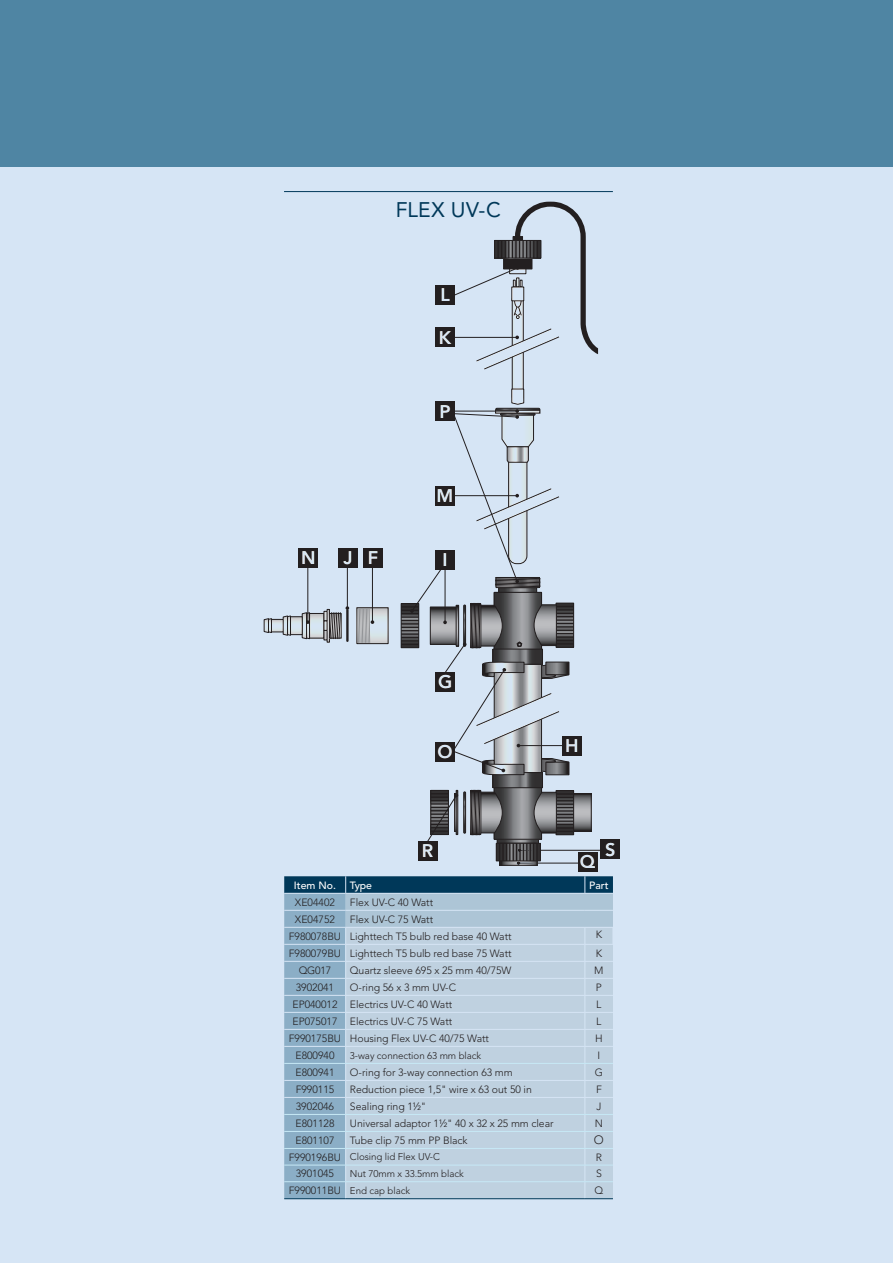
<style>
.page{position:relative;width:893px;height:1263px;background:#fff}
.page>*{position:absolute;margin:0;border:0;box-sizing:border-box;transform-origin:0 0}
.product_titel{font:21px "Avenir LT Std";letter-spacing:.015em;color:#003859}
.t1{font:800 18.15px "Avenir LT Std";color:#fff}
.tabel{font:300 12px "Avenir LT Std";color:#231f20}
.tabel-2{font:300 10.5px "Avenir LT Std";letter-spacing:-.005em;color:#231f20}
.tabel-3{font:500 10.5px "Avenir LT Std";color:#fff}
.broodtekst{font:300 10.5px "Avenir LT Std";color:#231f20}
.tabel-4{font:300 9.75px "Avenir LT Std";letter-spacing:-.005em;color:#231f20}
</style>
<div class="page">
<div style="left:0;top:167px;width:893px;height:1096px;background:#d6e5f5"></div>
<div style="left:0;top:0;width:893px;height:166px;background:#4f85a3"></div>
<svg style="left:284px;top:876px;width:329px;height:323px;background:#abc3d4"></svg>
<hr style="left:284px;top:191px;width:329px;height:1px;background:#003859">
<hr style="left:518px;top:863px;width:63px;height:1px;background:#231f20">
<hr style="left:519px;top:850px;width:82px;height:1px;background:#231f20">
<div style="left:578px;top:852px;width:19px;height:20px;background:#231f20"></div>
<div style="left:601px;top:839px;width:19px;height:20px;background:#231f20"></div>
<svg style="left:499px;top:839px;width:38px;height:2px"></svg>
<div style="left:497px;top:837px;width:42px;height:6px;border:1px solid #231f20"></div>
<svg style="left:496px;top:788px;width:44px;height:49px;background:#797b7d"></svg>
<div style="left:494px;top:777px;width:48px;height:62px;border:1px solid #231f20"></div>
<svg style="left:574px;top:796px;width:15px;height:33px"></svg>
<div style="left:563px;top:794px;width:28px;height:37px;border:1px solid #231f20"></div>
<div style="left:556px;top:790px;width:18px;height:45px;border:1px solid #231f20"></div>
<div style="left:496px;top:843px;width:44px;height:18px;background:#302e2f"></div>
<div style="left:496px;top:843px;width:45px;height:18px;border:1px solid #231f20"></div>
<svg style="left:499px;top:843px;width:39px;height:22px"></svg>
<svg style="left:534px;top:792px;width:40px;height:41px;background:#666668"></svg>
<svg style="left:495px;top:783px;width:46px;height:3px"></svg>
<div style="left:493px;top:772px;width:50px;height:16px;border:1px solid #231f20"></div>
<div style="left:512px;top:294px;width:11px;height:108px;border:1px solid #231f20;border-radius:6px"></div>
<div style="left:431px;top:790px;width:17px;height:44px;background:#312f30"></div>
<div style="left:431px;top:790px;width:18px;height:45px;border:1px solid #231f20"></div>
<div style="left:456px;top:790px;width:2px;height:45px;border:1px solid #231f20"></div>
<svg style="left:470px;top:789px;width:33px;height:47px;background:#6d6d70"></svg>
<div style="left:464px;top:792px;width:2px;height:41px;border:1px solid #231f20"></div>
<svg style="left:311px;top:615px;width:11px;height:21px"></svg>
<div style="left:309px;top:613px;width:15px;height:25px;border:1px solid #231f20"></div>
<svg style="left:292px;top:618px;width:9px;height:15px"></svg>
<div style="left:290px;top:616px;width:13px;height:19px;border:1px solid #231f20"></div>
<svg style="left:263px;top:615px;width:28px;height:21px"></svg>
<svg style="left:427px;top:793px;width:31px;height:50px"></svg>
<svg style="left:453px;top:201px;width:145px;height:169px"></svg>
<div style="left:435px;top:328px;width:20px;height:19px;background:#231f20"></div>
<div style="left:418px;top:841px;width:19px;height:19px;background:#231f20"></div>
<div style="left:435px;top:285px;width:20px;height:20px;background:#231f20"></div>
<div style="left:562px;top:736px;width:20px;height:19px;background:#231f20"></div>
<hr style="left:307px;top:567px;width:1px;height:55px;background:#231f20">
<svg style="left:302px;top:612px;width:8px;height:27px"></svg>
<div style="left:299px;top:548px;width:19px;height:19px;background:#231f20"></div>
<svg style="left:324px;top:388px;width:250px;height:395px"></svg>
<p class="product_titel" style="left:396px;top:198px;width:107px">FLEX UV-C</p>
<h2 class="t1" style="left:440px;top:284px;width:11px">L</h2>
<h2 class="t1" style="left:439px;top:327px;width:14px">K</h2>
<h2 class="t1" style="left:439px;top:400px;width:13px">P</h2>
<h2 class="t1" style="left:301px;top:547px;width:16px">N</h2>
<h2 class="t1" style="left:343px;top:547px;width:36px">J F</h2>
<h2 class="t1" style="left:437px;top:485px;width:18px">M</h2>
<h2 class="t1" style="left:443px;top:549px;width:7px">I</h2>
<h2 class="t1" style="left:438px;top:671px;width:16px">G</h2>
<h2 class="t1" style="left:437px;top:741px;width:17px">O</h2>
<h2 class="t1" style="left:422px;top:840px;width:13px">R</h2>
<h2 class="t1" style="left:565px;top:735px;width:15px">H</h2>
<h2 class="t1" style="left:580px;top:851px;width:17px">Q</h2>
<h2 class="t1" style="left:605px;top:839px;width:12px">S</h2>
<p class="tabel-3" style="left:294px;top:879px;width:44px">Item No.</p>
<p class="tabel-3" style="left:350px;top:879px;width:24px">Type</p>
<p class="tabel-3" style="left:589px;top:879px;width:21px">Part</p>
<p class="tabel-2" style="left:295px;top:896px;width:41px">XE04402</p>
<p class="tabel-2" style="left:350px;top:896px;width:85px">Flex UV-C 40 Watt</p>
<p class="tabel-2" style="left:295px;top:913px;width:41px">XE04752</p>
<p class="tabel-2" style="left:350px;top:913px;width:85px">Flex UV-C 75 Watt</p>
<p class="tabel-2" style="left:289px;top:930px;width:54px">F980078BU</p>
<p class="tabel-2" style="left:350px;top:930px;width:163px">Lighttech T5 bulb red base 40 Watt</p>
<p class="broodtekst" style="left:596px;top:928px;width:8px">K</p>
<p class="tabel-2" style="left:289px;top:947px;width:54px">F980079BU</p>
<p class="tabel-2" style="left:350px;top:947px;width:163px">Lighttech T5 bulb red base 75 Watt</p>
<p class="tabel-2" style="left:596px;top:947px;width:8px">K</p>
<p class="tabel-2" style="left:299px;top:964px;width:34px">QG017</p>
<p class="tabel-2" style="left:350px;top:964px;width:163px">Quartz sleeve 695 x 25 mm 40/75W</p>
<p class="tabel-2" style="left:594px;top:964px;width:11px">M</p>
<p class="tabel-2" style="left:296px;top:981px;width:40px">3902041</p>
<p class="tabel-2" style="left:350px;top:981px;width:108px">O-ring 56 x 3 mm UV-C</p>
<p class="tabel-2" style="left:596px;top:981px;width:8px">P</p>
<p class="tabel-2" style="left:292px;top:998px;width:47px">EP040012</p>
<p class="tabel-2" style="left:350px;top:998px;width:104px">Electrics UV-C 40 Watt</p>
<p class="tabel-2" style="left:596px;top:998px;width:7px">L</p>
<p class="tabel-2" style="left:292px;top:1015px;width:47px">EP075017</p>
<p class="tabel-2" style="left:350px;top:1015px;width:104px">Electrics UV-C 75 Watt</p>
<p class="tabel-2" style="left:596px;top:1015px;width:7px">L</p>
<p class="tabel-2" style="left:289px;top:1032px;width:54px">F990175BU</p>
<p class="tabel-2" style="left:350px;top:1032px;width:141px">Housing Flex UV-C 40/75 Watt</p>
<p class="tabel-2" style="left:595px;top:1032px;width:9px">H</p>
<p class="tabel-2" style="left:295px;top:1049px;width:40px">E800940</p>
<p class="tabel-4" style="left:350px;top:1049px;width:133px">3-way connection 63 mm black</p>
<p class="tabel-2" style="left:598px;top:1049px;width:4px">I</p>
<p class="tabel-2" style="left:295px;top:1066px;width:40px">E800941</p>
<p class="tabel-2" style="left:350px;top:1066px;width:164px">O-ring for 3-way connection 63 mm</p>
<p class="tabel-2" style="left:595px;top:1066px;width:10px">G</p>
<p class="tabel-2" style="left:296px;top:1083px;width:40px">F990115</p>
<p class="tabel-2" style="left:350px;top:1083px;width:183px">Reduction piece 1,5" wire x 63 out 50 in</p>
<p class="tabel-2" style="left:596px;top:1083px;width:7px">F</p>
<p class="tabel-2" style="left:296px;top:1100px;width:40px">3902046</p>
<p class="tabel-2" style="left:350px;top:1100px;width:78px">Sealing ring 1½"</p>
<p class="tabel-2" style="left:596px;top:1100px;width:7px">J</p>
<p class="tabel-2" style="left:295px;top:1117px;width:40px">E801128</p>
<p class="tabel-2" style="left:350px;top:1117px;width:205px">Universal adaptor 1½" 40 x 32 x 25 mm clear</p>
<p class="tabel-2" style="left:595px;top:1117px;width:10px">N</p>
<p class="tabel-2" style="left:295px;top:1134px;width:40px">E801107</p>
<p class="tabel-2" style="left:350px;top:1134px;width:119px">Tube clip 75 mm PP Black</p>
<p class="tabel" style="left:594px;top:1133px;width:12px">O</p>
<p class="tabel-2" style="left:289px;top:1151px;width:54px">F990196BU</p>
<p class="tabel-4" style="left:350px;top:1151px;width:92px">Closing lid Flex UV-C</p>
<p class="tabel-2" style="left:596px;top:1151px;width:8px">R</p>
<p class="tabel-2" style="left:296px;top:1167px;width:40px">3901045</p>
<p class="tabel-4" style="left:350px;top:1168px;width:115px">Nut 70mm x 33.5mm black</p>
<p class="tabel-2" style="left:596px;top:1167px;width:7px">S</p>
<p class="tabel-2" style="left:289px;top:1184px;width:54px">F990011BU</p>
<p class="tabel-4" style="left:350px;top:1185px;width:62px">End cap black</p>
<p class="tabel-2" style="left:595px;top:1184px;width:10px">Q</p>
</div>
